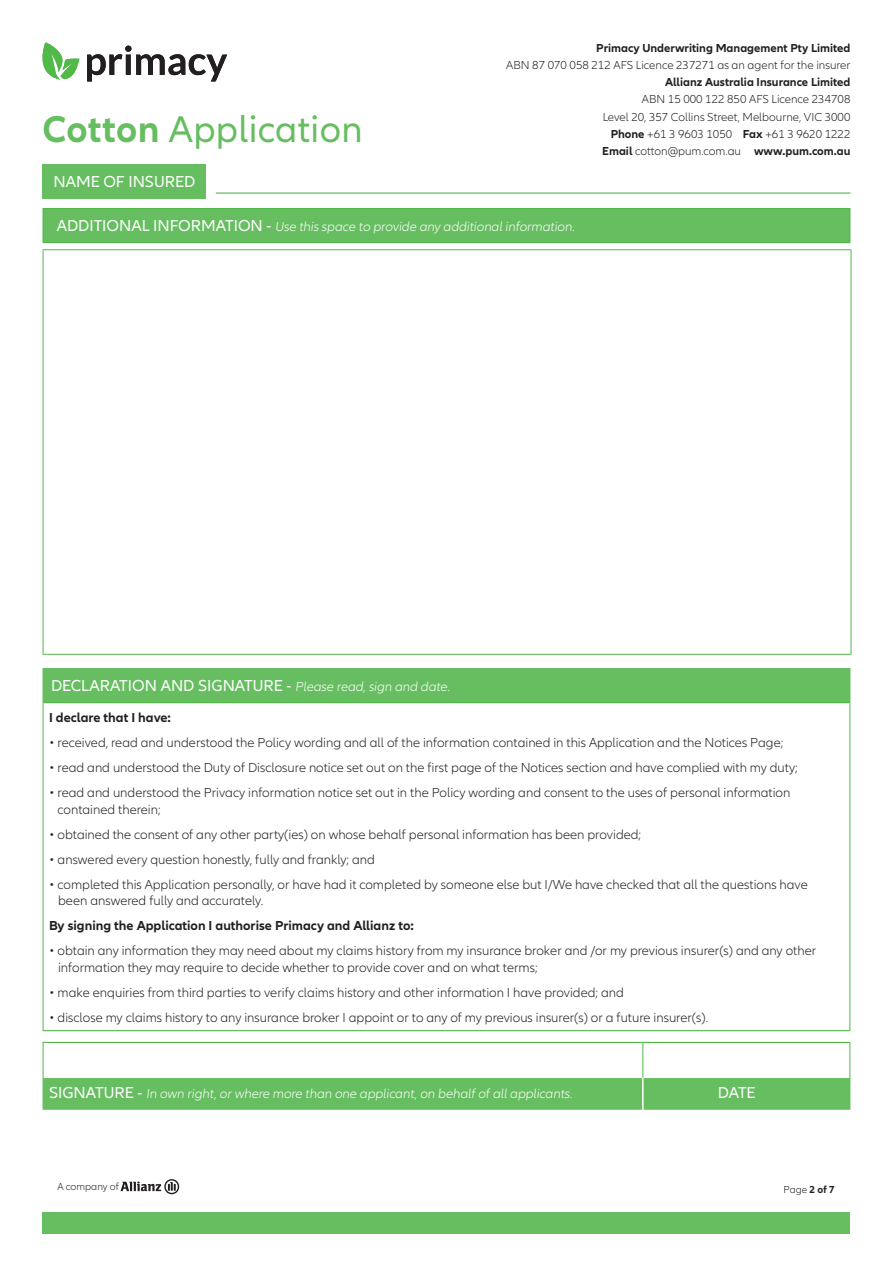
<style>
.page{position:relative;width:893px;height:1263px;background:#fff}
.page>*{position:absolute;margin:0;border:0;box-sizing:border-box;transform-origin:0 0}
.t1{font:38.55px "Allianz Neo";letter-spacing:.01em;color:#66be60}
.t2{font:16.5px "Allianz Neo";color:#fff}
.t3{font:300 13.5px/16.5px "Allianz Neo";color:#231f20}
.t4{font:300 13.5px "Allianz Neo";color:#fff}
.t5{font:700 13.5px "Allianz Neo";color:#231f20}
.t6{font:300 12px "Allianz Neo";color:#231f20}
.t7{font:700 12px "Allianz Neo";color:#231f20}
.t8{font:300 10.5px "Allianz Neo";color:#231f20}
.s1{font-weight:700}
.s2{font-weight:300}
.s3{font-weight:400;font-size:16.5px}
.s4{font-weight:300;font-size:13.5px}
</style>
<div class="page">
<svg style="left:121px;top:1179px;width:58px;height:15px"></svg>
<svg style="left:87px;top:46px;width:140px;height:35px"></svg>
<svg style="left:43px;top:43px;width:36px;height:37px"></svg>
<div style="left:43px;top:1212px;width:807px;height:21px;background:#66be60"></div>
<div style="left:43px;top:164px;width:163px;height:34px;background:#66be60"></div>
<div style="left:43px;top:209px;width:807px;height:34px;background:#66be60"></div>
<hr style="left:43px;top:208px;width:807px;height:1px;background:#51b948">
<hr style="left:43px;top:209px;width:1px;height:33px;background:#51b948">
<hr style="left:849px;top:209px;width:1px;height:33px;background:#51b948">
<hr style="left:43px;top:242px;width:807px;height:1px;background:#51b948">
<hr style="left:43px;top:249px;width:809px;height:1px;background:#66be60">
<hr style="left:43px;top:250px;width:1px;height:404px;background:#66be60">
<hr style="left:850px;top:250px;width:2px;height:404px;background:#66be60">
<hr style="left:43px;top:654px;width:809px;height:1px;background:#66be60">
<div style="left:43px;top:669px;width:807px;height:34px;background:#66be60"></div>
<hr style="left:44px;top:702px;width:805px;height:1px;background:#51b948">
<hr style="left:43px;top:1030px;width:807px;height:1px;background:#51b948">
<hr style="left:43px;top:668px;width:807px;height:1px;background:#66be60">
<hr style="left:43px;top:703px;width:1px;height:327px;background:#66be60">
<hr style="left:849px;top:703px;width:1px;height:327px;background:#66be60">
<hr style="left:43px;top:1043px;width:1px;height:35px;background:#66be60">
<hr style="left:43px;top:1042px;width:600px;height:1px;background:#51b948">
<hr style="left:643px;top:1042px;width:207px;height:1px;background:#51b948">
<hr style="left:642px;top:1043px;width:1px;height:35px;background:#66be60">
<hr style="left:849px;top:1043px;width:1px;height:35px;background:#66be60">
<hr style="left:43px;top:1078px;width:600px;height:1px;background:#51b948">
<hr style="left:643px;top:1078px;width:207px;height:1px;background:#51b948">
<div style="left:43px;top:1079px;width:807px;height:29px;background:#66be60"></div>
<hr style="left:43px;top:1108px;width:599px;height:2px;background:#66be60">
<hr style="left:642px;top:1108px;width:208px;height:2px;background:#66be60">
<hr style="left:642px;top:1077px;width:2px;height:35px;background:#fff">
<hr style="left:216px;top:192px;width:634px;height:2px;background:#51b948">
<p class="t1" style="left:43px;top:107px;width:322px"><span class="s1">Cotton</span> Application</p>
<p class="t7" style="left:596px;top:41px;width:256px">Primacy Underwriting Management Pty Limited</p>
<p class="t6" style="left:506px;top:58px;width:346px">ABN 87 070 058 212 AFS Licence 237271 as an agent for the insurer</p>
<p class="t7" style="left:665px;top:75px;width:187px">Allianz Australia Insurance Limited</p>
<p class="t6" style="left:642px;top:93px;width:210px">ABN 15 000 122 850 AFS Licence 234708</p>
<p class="t6" style="left:603px;top:110px;width:249px">Level 20, 357 Collins Street, Melbourne, VIC 3000</p>
<p class="t6" style="left:611px;top:127px;width:241px"><span class="s1">Phone</span> +61 3 9603 1050 <span class="s1">Fax</span> +61 3 9620 1222</p>
<p class="t7" style="left:602px;top:144px;width:250px">Email <span class="s2">cotton@pum.com.au</span> www.pum.com.au</p>
<p class="t2" style="left:53px;top:172px;width:143px">NAME OF INSURED</p>
<p class="t4" style="left:57px;top:219px;width:521px"><span class="s3">ADDITIONAL INFORMATION -</span> Use this space to provide any additional information.</p>
<p class="t2" style="left:51px;top:676px;width:402px">DECLARATION AND SIGNATURE - <span class="s4">Please read, sign and date.</span></p>
<p class="t5" style="left:49px;top:710px;width:123px">I declare that I have:</p>
<p class="t3" style="left:49px;top:735px;width:736px">• received, read and understood the Policy wording and all of the information contained in this Application and the Notices Page;</p>
<p class="t3" style="left:49px;top:760px;width:750px">• read and understood the Duty of Disclosure notice set out on the first page of the Notices section and have complied with my duty;</p>
<p class="t3" style="left:58px;top:785px;width:734px;text-indent:-9px">• read and understood the Privacy information notice set out in the Policy wording and consent to the uses of personal information contained therein;</p>
<p class="t3" style="left:49px;top:826px;width:594px">• obtained the consent of any other party(ies) on whose behalf personal information has been provided;</p>
<p class="t3" style="left:49px;top:851px;width:327px">• answered every question honestly, fully and frankly; and</p>
<p class="t3" style="left:58px;top:876px;width:751px;text-indent:-9px">• completed this Application personally, or have had it completed by someone else but I/We have checked that all the questions have been answered fully and accurately.</p>
<p class="t5" style="left:49px;top:918px;width:366px">By signing the Application I authorise Primacy and Allianz to:</p>
<p class="t3" style="left:58px;top:943px;width:760px;text-indent:-9px">• obtain any information they may need about my claims history from my insurance broker and /or my previous insurer(s) and any other information they may require to decide whether to provide cover and on what terms;</p>
<p class="t3" style="left:49px;top:984px;width:576px">• make enquiries from third parties to verify claims history and other information I have provided; and</p>
<p class="t3" style="left:49px;top:1009px;width:661px">• disclose my claims history to any insurance broker I appoint or to any of my previous insurer(s) or a future insurer(s).</p>
<p class="t4" style="left:49px;top:1086px;width:527px"><span class="s3">SIGNATURE -</span> In own right, or where more than one applicant, on behalf of all applicants.</p>
<p class="t2" style="left:718px;top:1083px;width:39px">DATE</p>
<p class="t8" style="left:57px;top:1181px;width:63px">A company of</p>
<p class="t8" style="left:783px;top:1183px;width:53px">Page <span class="s1">2 of 7</span></p>
</div>
